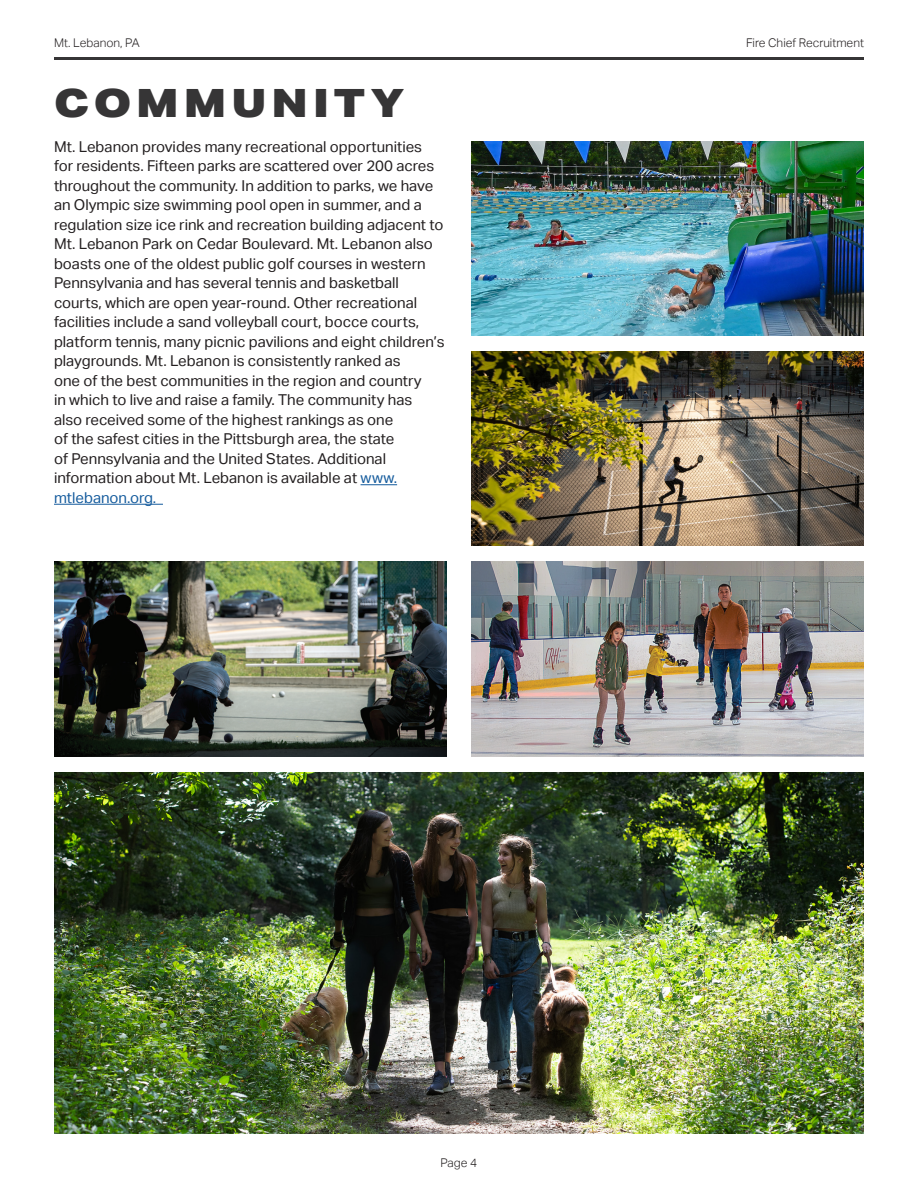
<style>
.page{position:relative;width:918px;height:1188px;background:#fff}
.page>*{position:absolute;margin:0;border:0;box-sizing:border-box;transform-origin:0 0}
.t1{font:900 39px "Aktiv Grotesk Ex";letter-spacing:.13em;color:#363536}
.t2{font:15px/19.5px "Aktiv Grotesk";color:#231f20}
.t3{font:300 12px "Aktiv Grotesk";color:#231f20}
.s1{color:#175d9e}
</style>
<div class="page">
<hr style="left:54px;top:57px;width:810px;height:3px;background:#363536">
<hr style="left:361px;top:484px;width:36px;height:1px;background:#175d9e">
<hr style="left:54px;top:504px;width:109px;height:1px;background:#175d9e">
<img style="left:472px;top:351px;width:392px;height:195px">
<img style="left:472px;top:562px;width:392px;height:194px">
<img style="left:54px;top:562px;width:392px;height:194px">
<img style="left:472px;top:141px;width:392px;height:194px">
<img style="left:54px;top:772px;width:810px;height:362px">
<p class="t3" style="left:54px;top:36px;width:87px">Mt. Lebanon, PA</p>
<p class="t3" style="left:746px;top:36px;width:119px">Fire Chief Recruitment</p>
<p class="t1" style="left:54px;top:78px;width:352px">COMMUNITY</p>
<p class="t2" style="left:54px;top:137px;width:392px">Mt. Lebanon provides many recreational opportunities for residents. Fifteen parks are scattered over 200 acres throughout the community. In addition to parks, we have an Olympic size swimming pool open in summer, and a regulation size ice rink and recreation building adjacent to Mt. Lebanon Park on Cedar Boulevard. Mt. Lebanon also boasts one of the oldest public golf courses in western Pennsylvania and has several tennis and basketball courts, which are open year-round. Other recreational facilities include a sand volleyball court, bocce courts, platform tennis, many picnic pavilions and eight children’s playgrounds. Mt. Lebanon is consistently ranked as<br>one of the best communities in the region and country<br>in which to live and raise a family. The community has<br>also received some of the highest rankings as one<br>of the safest cities in the Pittsburgh area, the state<br>of Pennsylvania and the United States. Additional information about Mt. Lebanon is available at <span class="s1">www. mtlebanon.org.</span></p>
<p class="t3" style="left:441px;top:1155px;width:38px">Page 4</p>
</div>
